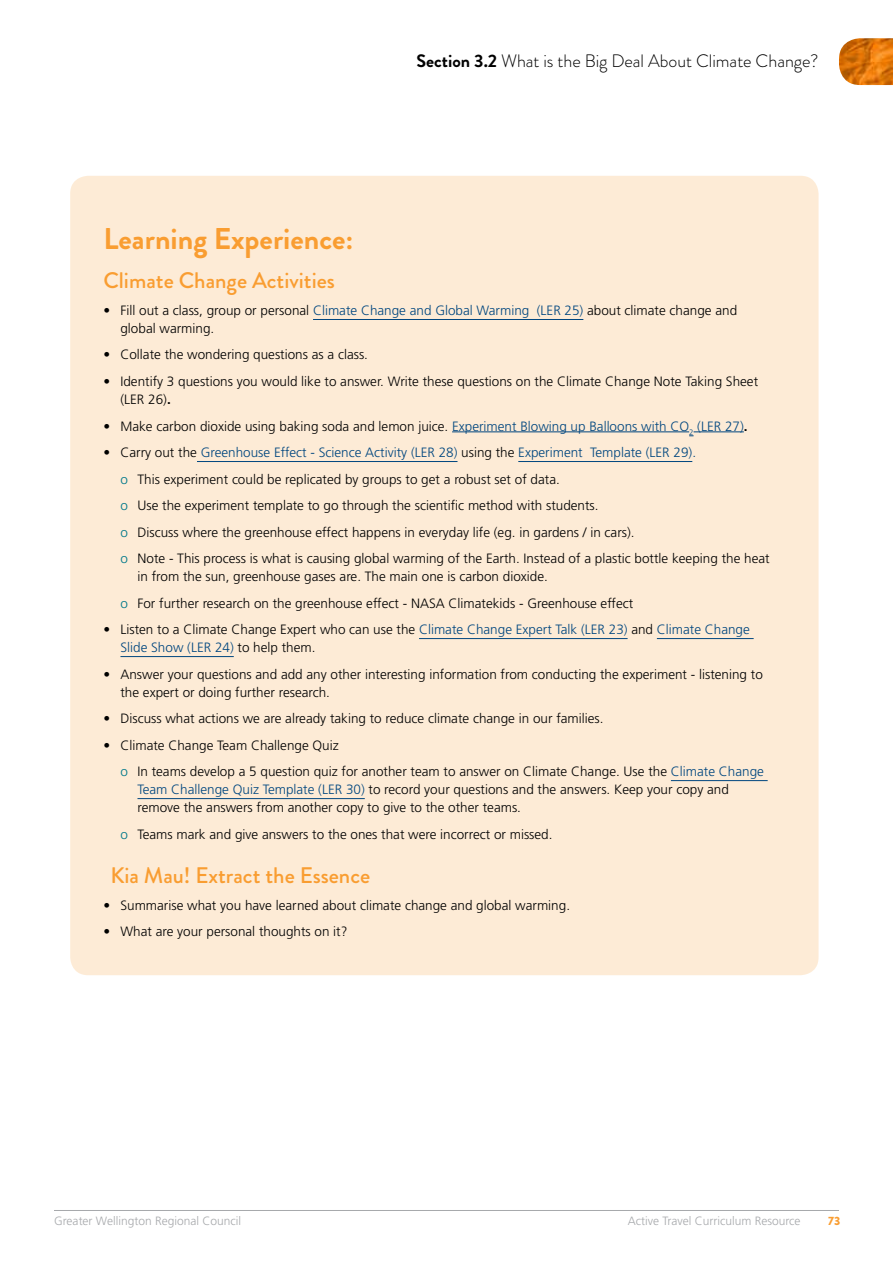
<style>
.page{position:relative;width:893px;height:1263px;background:#fff}
.page>*{position:absolute;margin:0;border:0;box-sizing:border-box;transform-origin:0 0}
.t1{font:700 30px "Brandon Grotesque";color:#f99d31}
.t2{font:500 22.5px "Brandon Grotesque";color:#f99d31}
.t3{font:300 18px "Brandon Grotesque";color:#000}
.t4{font:300 13.5px/26.5px "Frutiger LT Std";color:#000}
.t5{font:300 13.5px/18px "Frutiger LT Std";color:#00467f}
.t6{font:300 12px "Frutiger LT Std";color:#a7a9ac}
.t7{font:900 12px "Brandon Grotesque";color:#f99d31}
.s1{font-weight:700}
.s2{color:#00467f}
.s3{color:#00788a}
.s4{color:#000}
</style>
<div class="page">
<div style="left:70px;top:176px;width:749px;height:799px;background:#fdebd6;border-radius:18px"></div>
<img style="left:839px;top:38px;width:54px;height:47px">
<hr style="left:54px;top:1210px;width:785px;height:1px;background:#a7a9ac">
<hr style="left:313px;top:319px;width:270px;height:1px;background:#00467f">
<hr style="left:452px;top:431px;width:237px;height:1px;background:#00467f">
<hr style="left:694px;top:431px;width:50px;height:1px;background:#00467f">
<hr style="left:197px;top:461px;width:260px;height:1px;background:#00467f">
<hr style="left:518px;top:461px;width:174px;height:1px;background:#00467f">
<hr style="left:419px;top:638px;width:209px;height:1px;background:#00467f">
<hr style="left:657px;top:638px;width:97px;height:1px;background:#00467f">
<hr style="left:120px;top:656px;width:114px;height:1px;background:#00467f">
<hr style="left:671px;top:780px;width:97px;height:1px;background:#00467f">
<hr style="left:137px;top:798px;width:228px;height:1px;background:#00467f">
<h3 class="t3" style="left:417px;top:48px;width:403px"><span class="s1">Section 3.2</span> What is the Big Deal About Climate Change?</h3>
<h1 class="t1" style="left:103px;top:218px;width:252px">Learning Experience:</h1>
<h2 class="t2" style="left:103px;top:265px;width:233px">Climate Change Activities</h2>
<p class="t4" style="left:120px;top:301px;width:618px;line-height:18px;text-indent:-17px">• Fill out a class, group or personal <span class="s2">Climate Change and Global Warming (LER 25)</span> about climate change and global warming.</p>
<p class="t4" style="left:103px;top:342px;width:266px">• Collate the wondering questions as a class.</p>
<p class="t4" style="left:120px;top:372px;width:639px;line-height:18px;text-indent:-17px">• Identify 3 questions you would like to answer. Write these questions on the Climate Change Note Taking Sheet (LER 26)<span class="s1">.</span></p>
<p class="t4" style="left:103px;top:413px;width:646px">• Make carbon dioxide using baking soda and lemon juice. <span class="s2">Experiment Blowing up Balloons with CO</span><sub>2</sub> <span class="s2">(LER 27)</span><span class="s1">.</span></p>
<p class="t4" style="left:120px;top:439px;width:651px;text-indent:-17px">• Carry out the <span class="s2">Greenhouse Effect - Science Activity (LER 28)</span> using the <span class="s2">Experiment Template (LER 29).<br></span><span class="s3">o</span> This experiment could be replicated by groups to get a robust set of data.<br><span class="s3">o</span> Use the experiment template to go through the scientific method with students.<br><span class="s3">o</span> Discuss where the greenhouse effect happens in everyday life (eg. in gardens / in cars).<br><span class="s3">o</span> Note - This process is what is causing global warming of the Earth. Instead of a plastic bottle keeping the heat</p>
<p class="t4" style="left:120px;top:563px;width:514px;text-indent:17px">in from the sun, greenhouse gases are. The main one is carbon dioxide.<br><span class="s3">o</span> For further research on the greenhouse effect - NASA Climatekids - Greenhouse effect</p>
<p class="t5" style="left:120px;top:621px;width:631px;text-indent:-17px"><span class="s4">• Listen to a Climate Change Expert who can use the</span> Climate Change Expert Talk (LER 23) <span class="s4">and</span> Climate Change<br>Slide Show (LER 24) <span class="s4">to help them.</span></p>
<p class="t4" style="left:120px;top:665px;width:644px;line-height:18px;text-indent:-17px">• Answer your questions and add any other interesting information from conducting the experiment - listening to the expert or doing further research.</p>
<p class="t4" style="left:103px;top:705px;width:502px">• Discuss what actions we are already taking to reduce climate change in our families.</p>
<p class="t4" style="left:120px;top:732px;width:645px;text-indent:-17px">• Climate Change Team Challenge Quiz<br><span class="s3">o</span> In teams develop a 5 question quiz for another team to answer on Climate Change. Use the <span class="s2">Climate Change</span></p>
<p class="t4" style="left:137px;top:780px;width:593px;line-height:18px"><span class="s2">Team Challenge Quiz Template (LER 30)</span> to record your questions and the answers. Keep your copy and remove the answers from another copy to give to the other teams.</p>
<p class="t4" style="left:120px;top:821px;width:434px"><span class="s3">o</span> Teams mark and give answers to the ones that were incorrect or missed.</p>
<h2 class="t2" style="left:110px;top:860px;width:261px">Kia Mau! Extract the Essence</h2>
<p class="t4" style="left:103px;top:892px;width:468px">• Summarise what you have learned about climate change and global warming.</p>
<p class="t4" style="left:103px;top:918px;width:246px">• What are your personal thoughts on it?</p>
<p class="t6" style="left:54px;top:1214px;width:188px">Greater Wellington Regional Council</p>
<p class="t6" style="left:628px;top:1214px;width:174px">Active Travel Curriculum Resource</p>
<p class="t7" style="left:828px;top:1212px;width:14px">73</p>
</div>
